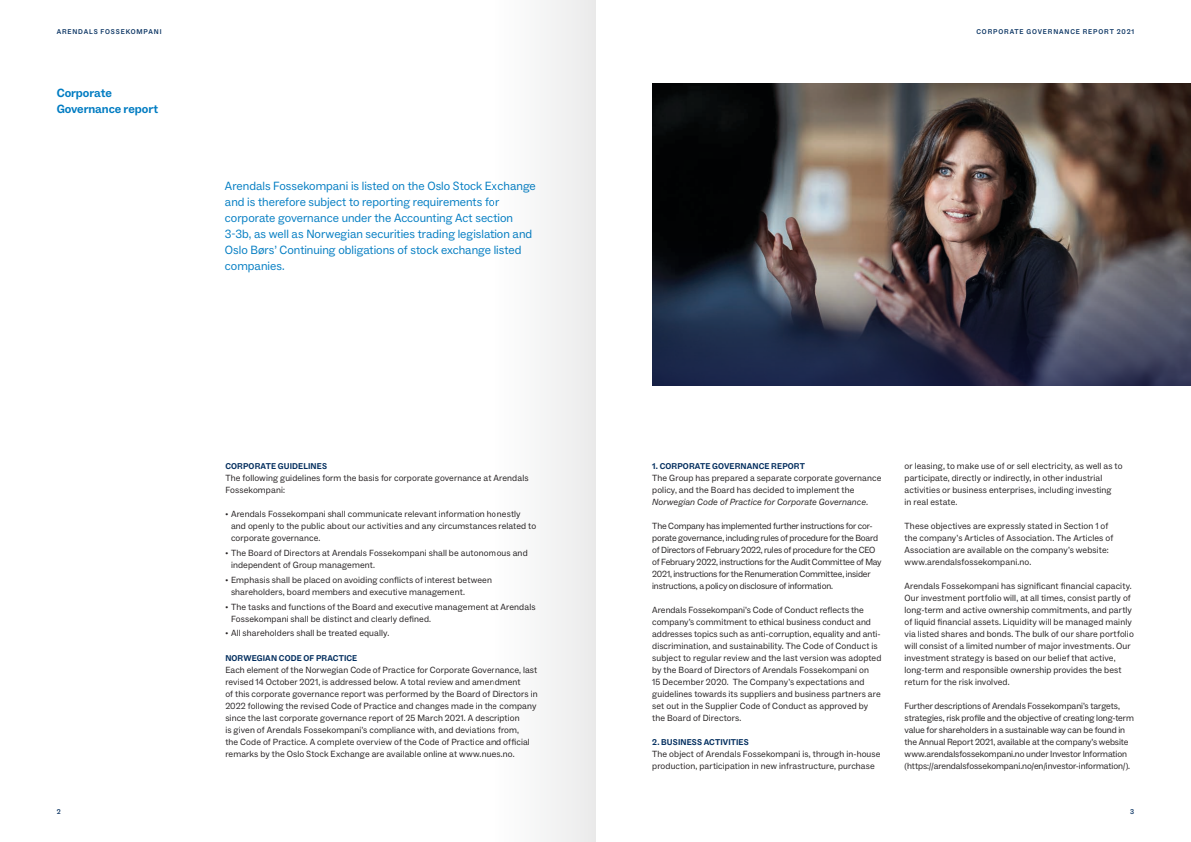
<style>
.page{position:relative;width:1191px;height:842px;background:#fff}
.page>*{position:absolute;margin:0;border:0;box-sizing:border-box;transform-origin:0 0}
.t1{font:12px/16px "ABC Social";color:#007cc2}
.t2{font:700 12px/16px "ABC Social";letter-spacing:-.005em;color:#007cc2}
.t3{font:9px/12px "ABC Social";letter-spacing:.01em;color:#231f20}
.t4{font:9px/12px "ABC Social";letter-spacing:-.01em;color:#231f20}
.t5{font:9px/12px "ABC Social";letter-spacing:-.02em;color:#231f20}
.t6{font:italic 9px "ABC Social";letter-spacing:.01em;color:#231f20}
.t7{font:700 8.5px "ABC Social";letter-spacing:.015em;color:#042f5f}
.t8{font:500 7px "ABC Social";letter-spacing:.12em;color:#042f5f}
.s1{font-size:5px}
</style>
<div class="page">
<img style="left:652px;top:84px;width:539px;height:149px">
<img style="left:652px;top:233px;width:539px;height:152px">
<div style="left:493px;top:0;width:102px;height:842px;background:#f4f5f5"></div>
<p class="t8" style="left:57px;top:27px;width:106px">ARENDALS FOSSEKOMPANI</p>
<p class="t8" style="left:976px;top:27px;width:159px">CORPORATE GOVERNANCE REPORT 2021</p>
<h1 class="t2" style="left:57px;top:85px;width:103px">Corporate<br>Governance report</h1>
<p class="t1" style="left:225px;top:178px;width:312px">Arendals Fossekompani is listed on the Oslo Stock Exchange and is therefore subject to reporting requirements for corporate governance under the Accounting Act section 3-3b, as well as Norwegian securities trading legislation and Oslo Børs’ Continuing obligations of stock exchange listed companies.</p>
<p class="t7" style="left:225px;top:461px;width:103px">CORPORATE GUIDELINES</p>
<p class="t3" style="left:225px;top:472px;width:305px">The following guidelines form the basis for corporate governance at Arendals<br>Fossekompani:</p>
<p class="t3" style="left:231px;top:508px;width:307px;text-indent:-6px"><span class="s1">•</span> Arendals Fossekompani shall communicate relevant information honestly and openly to the public about our activities and any circumstances related to corporate governance.</p>
<p class="t3" style="left:231px;top:547px;width:298px;text-indent:-6px"><span class="s1">•</span> The Board of Directors at Arendals Fossekompani shall be autonomous and independent of Group management.</p>
<p class="t3" style="left:231px;top:574px;width:262px;text-indent:-6px"><span class="s1">•</span> Emphasis shall be placed on avoiding conflicts of interest between shareholders, board members and executive management.</p>
<p class="t3" style="left:231px;top:601px;width:306px;text-indent:-6px"><span class="s1">•</span> The tasks and functions of the Board and executive management at Arendals<br>Fossekompani shall be distinct and clearly defined.</p>
<p class="t3" style="left:225px;top:627px;width:165px"><span class="s1">•</span> All shareholders shall be treated equally.</p>
<p class="t7" style="left:225px;top:653px;width:133px">NORWEGIAN CODE OF PRACTICE</p>
<p class="t3" style="left:225px;top:664px;width:314px">Each element of the Norwegian Code of Practice for Corporate Governance, last revised 14 October 2021, is addressed below. A total review and amendment<br>of this corporate governance report was performed by the Board of Directors in 2022 following the revised Code of Practice and changes made in the company since the last corporate governance report of 25 March 2021. A description<br>is given of Arendals Fossekompani’s compliance with, and deviations from,<br>the Code of Practice. A complete overview of the Code of Practice and official remarks by the Oslo Stock Exchange are available online at www.nues.no.</p>
<p class="t7" style="left:652px;top:461px;width:154px">1. CORPORATE GOVERNANCE REPORT</p>
<p class="t3" style="left:652px;top:472px;width:231px">The Group has prepared a separate corporate governance policy, and the Board has decided to implement the</p>
<p class="t6" style="left:652px;top:496px;width:218px">Norwegian Code of Practice for Corporate Governance.</p>
<p class="t5" style="left:652px;top:520px;width:231px">The Company has implemented further instructions for cor&shy;porate governance, including rules of procedure for the Board of Directors of February 2022, rules of procedure for the CEO of February 2022, instructions for the Audit Committee of May 2021, instructions for the Renumeration Committee, insider instructions, a policy on disclosure of information.</p>
<p class="t3" style="left:652px;top:604px;width:231px">Arendals Fossekompani’s Code of Conduct reflects the company’s commitment to ethical business conduct and addresses topics such as anti-corruption, equality and anti&shy;discrimination, and sustainability. The Code of Conduct is subject to regular review and the last version was adopted by the Board of Directors of Arendals Fossekompani on<br>15 December 2020. The Company’s expectations and guidelines towards its suppliers and business partners are set out in the Supplier Code of Conduct as approved by the Board of Directors.</p>
<p class="t7" style="left:652px;top:737px;width:98px">2. BUSINESS ACTIVITIES</p>
<p class="t3" style="left:652px;top:748px;width:230px">The object of Arendals Fossekompani is, through in-house production, participation in new infrastructure, purchase</p>
<p class="t3" style="left:904px;top:460px;width:219px">or leasing, to make use of or sell electricity, as well as to participate, directly or indirectly, in other industrial activities or business enterprises, including investing<br>in real estate.</p>
<p class="t3" style="left:904px;top:520px;width:210px">These objectives are expressly stated in Section 1 of the company’s Articles of Association. The Articles of Association are available on the company’s website: www.arendalsfossekompani.no.</p>
<p class="t3" style="left:904px;top:580px;width:231px">Arendals Fossekompani has significant financial capacity.<br>Our investment portfolio will, at all times, consist partly of long-term and active ownership commitments, and partly of liquid financial assets. Liquidity will be managed mainly via listed shares and bonds. The bulk of our share portfolio will consist of a limited number of major investments. Our investment strategy is based on our belief that active, long-term and responsible ownership provides the best return for the risk involved.</p>
<p class="t4" style="left:904px;top:700px;width:231px">Further descriptions of Arendals Fossekompani’s targets, strategies, risk profile and the objective of creating long-term value for shareholders in a sustainable way can be found in the Annual Report 2021, available at the company’s website www.arendalsfossekompani.no under Investor Information (https://arendalsfossekompani.no/en/investor-information/).</p>
<p class="t8" style="left:57px;top:807px;width:5px">2</p>
<p class="t8" style="left:1130px;top:807px;width:6px">3</p>
</div>
